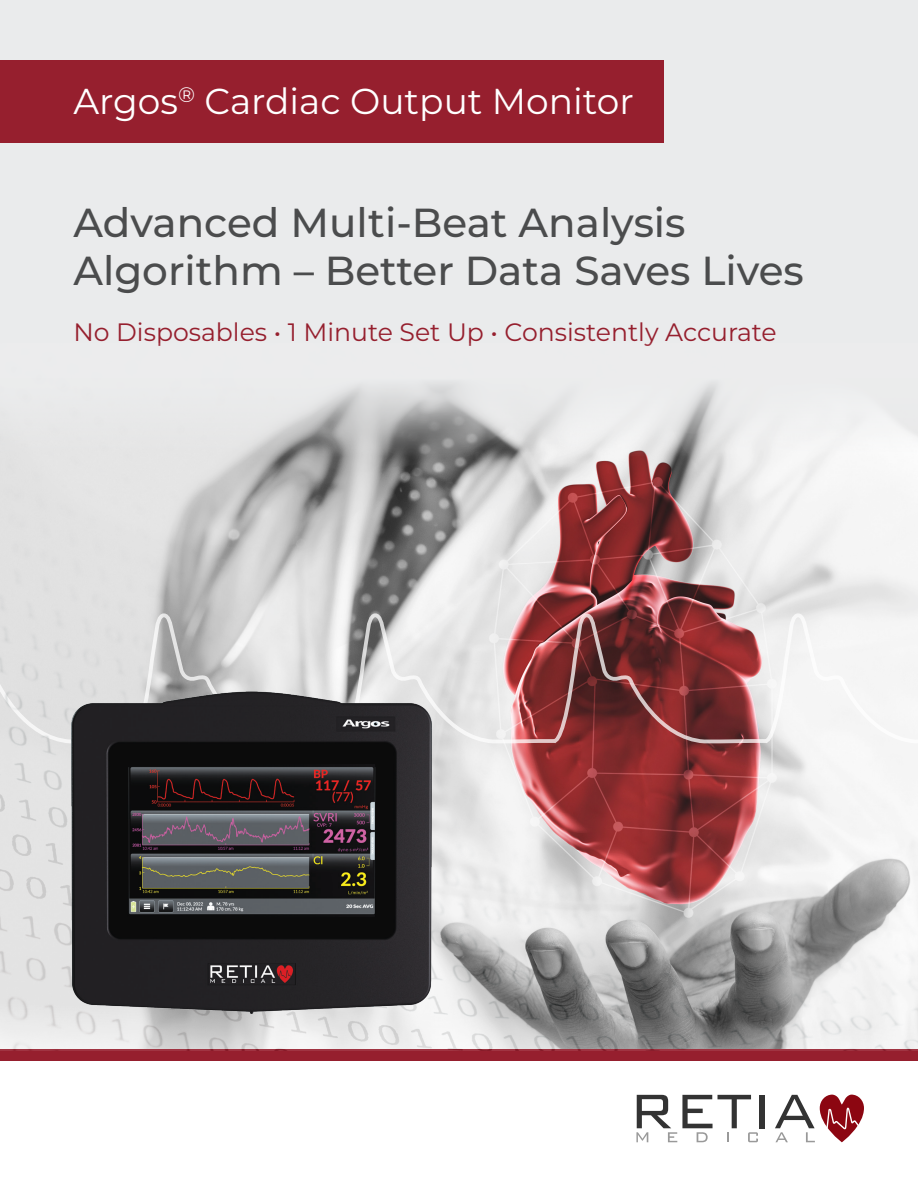
<style>
.page{position:relative;width:918px;height:1188px;background:#fff}
.page>*{position:absolute;margin:0;border:0;box-sizing:border-box;transform-origin:0 0}
.Product_Body{font:500 40.5px/48.6px "Montserrat";color:#4b4c4d}
.Product_Body-2{font:36px "Montserrat";color:#fff}
.Product_Body-3{font:25.2px "Montserrat";color:#961f2e}
</style>
<div class="page">
<div style="left:0;top:0;width:918px;height:639px;background:#eaebec"></div>
<div style="left:760px;top:1095px;width:5px;height:33px;background:#333"></div>
<svg style="left:636px;top:1095px;width:122px;height:47px"></svg>
<svg style="left:775px;top:1095px;width:89px;height:47px"></svg>
<div style="left:0;top:60px;width:663px;height:83px;background:#961f2e"></div>
<div style="left:0;top:1049px;width:918px;height:11px;background:#961f2e"></div>
<img style="left:0;top:384px;width:918px;height:666px">
<img style="left:58px;top:691px;width:386px;height:326px">
<p class="Product_Body-2" style="left:73px;top:77px;width:562px">Argos<sup>®</sup> Cardiac Output Monitor</p>
<p class="Product_Body" style="left:73px;top:197px;width:732px">Advanced Multi-Beat Analysis<br>Algorithm – Better Data Saves Lives</p>
<p class="Product_Body-3" style="left:73px;top:316px;width:705px">No Disposables • 1 Minute Set Up • Consistently Accurate</p>
</div>
